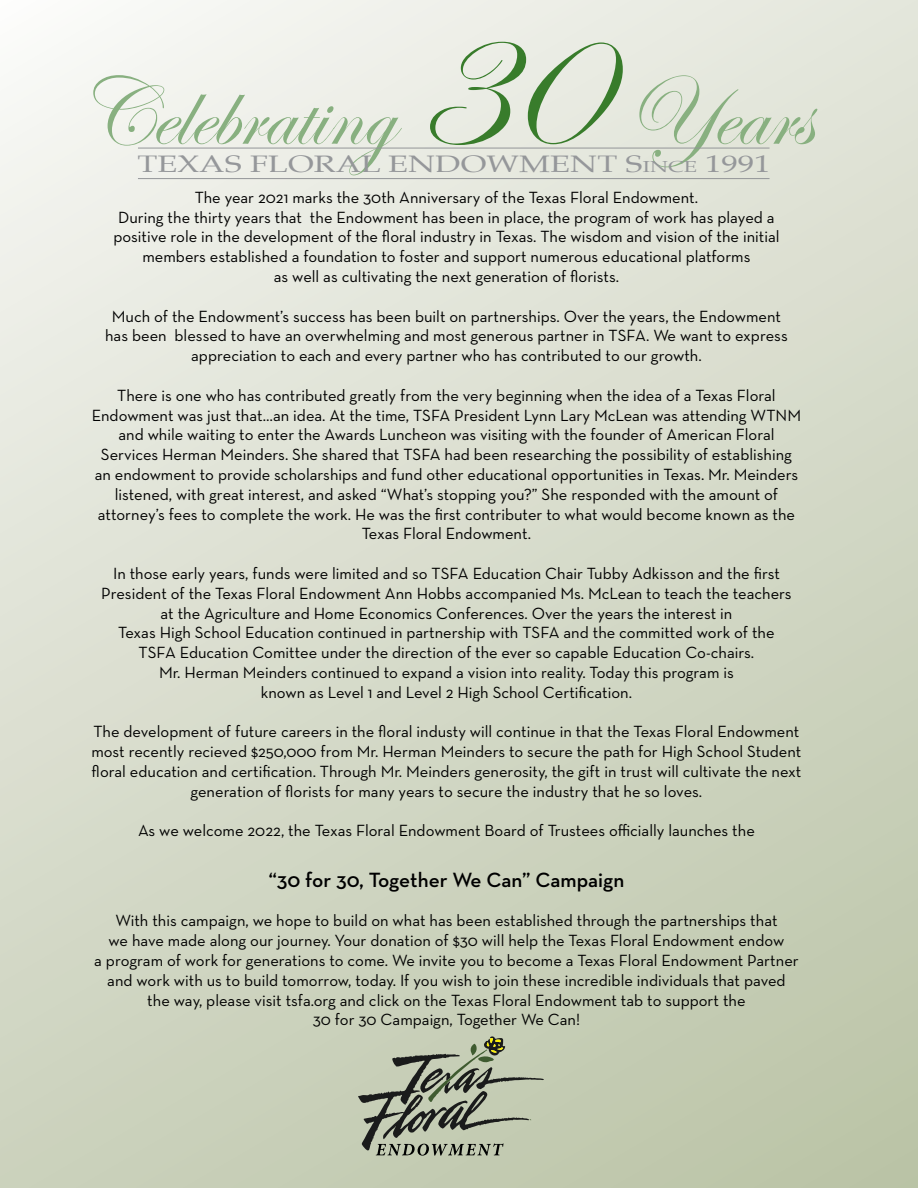
<style>
.page{position:relative;width:918px;height:1188px;background:#fff}
.page>*{position:absolute;margin:0;border:0;box-sizing:border-box;transform-origin:0 0}
.t1{font:98.25px "Edwardian Script ITC";color:#88b080;scale:.95 1}
.t2{font:23.85px "Palatino";color:#95979a;scale:1.37 1}
.t3{font:600 21px "Neutra Text";color:#000}
.t4{font:16.5px/19.8px "Neutra Text";color:#000;text-align:center}
.s1{font-size:191.1px;color:#387c2b}
.s2{font-size:15.9px}
</style>
<div class="page">
<div style="left:0;top:0;width:918px;height:1188px;background:linear-gradient(to bottom,#eeefe9,#c1c9b0)"></div>
<hr style="left:138px;top:148px;width:632px;height:1px;background:#939598">
<hr style="left:138px;top:178px;width:632px;height:1px;background:#939598">
<svg style="left:358px;top:1036px;width:186px;height:120px;background:#a1a894"></svg>
<h1 class="t1" style="left:77px;top:60px;width:775px">Celebrating <span class="s1">30</span> Years</h1>
<h2 class="t2" style="left:137px;top:144px;width:464px">TEXAS FLORAL ENDOWMENT S<span class="s2">INCE</span> 1991</h2>
<p class="t4" style="left:113px;top:187px;width:668px">The year 2021 marks the 30th Anniversary of the Texas Floral Endowment.<br>During the thirty years that the Endowment has been in place, the program of work has played a positive role in the development of the floral industry in Texas. The wisdom and vision of the initial members established a foundation to foster and support numerous educational platforms<br>as well as cultivating the next generation of florists.</p>
<p class="t4" style="left:105px;top:306px;width:684px">Much of the Endowment’s success has been built on partnerships. Over the years, the Endowment has been blessed to have an overwhelming and most generous partner in TSFA. We want to express appreciation to each and every partner who has contributed to our growth.</p>
<p class="t4" style="left:92px;top:385px;width:711px">There is one who has contributed greatly from the very beginning when the idea of a Texas Floral Endowment was just that…an idea. At the time, TSFA President Lynn Lary McLean was attending WTNM and while waiting to enter the Awards Luncheon was visiting with the founder of American Floral Services Herman Meinders. She shared that TSFA had been researching the possibility of establishing an endowment to provide scholarships and fund other educational opportunities in Texas. Mr. Meinders listened, with great interest, and asked “What’s stopping you?” She responded with the amount of attorney’s fees to complete the work. He was the first contributer to what would become known as the Texas Floral Endowment.</p>
<p class="t4" style="left:101px;top:563px;width:692px">In those early years, funds were limited and so TSFA Education Chair Tubby Adkisson and the first President of the Texas Floral Endowment Ann Hobbs accompanied Ms. McLean to teach the teachers at the Agriculture and Home Economics Conferences. Over the years the interest in<br>Texas High School Education continued in partnership with TSFA and the committed work of the TSFA Education Comittee under the direction of the ever so capable Education Co-chairs.<br>Mr. Herman Meinders continued to expand a vision into reality. Today this program is<br>known as Level 1 and Level 2 High School Certification.</p>
<p class="t4" style="left:91px;top:722px;width:712px">The development of future careers in the floral industy will continue in that the Texas Floral Endowment most recently recieved $250,000 from Mr. Herman Meinders to secure the path for High School Student floral education and certification. Through Mr. Meinders generosity, the gift in trust will cultivate the next generation of florists for many years to secure the industry that he so loves.</p>
<p class="t4" style="left:138px;top:821px;width:618px">As we welcome 2022, the Texas Floral Endowment Board of Trustees officially launches the</p>
<p class="t3" style="left:269px;top:867px;width:357px">“30 for 30, Together We Can” Campaign</p>
<p class="t4" style="left:94px;top:911px;width:706px">With this campaign, we hope to build on what has been established through the partnerships that<br>we have made along our journey. Your donation of $30 will help the Texas Floral Endowment endow<br>a program of work for generations to come. We invite you to become a Texas Floral Endowment Partner and work with us to build tomorrow, today. If you wish to join these incredible individuals that paved the way, please visit tsfa.org and click on the Texas Floral Endowment tab to support the<br>30 for 30 Campaign, Together We Can!</p>
</div>
